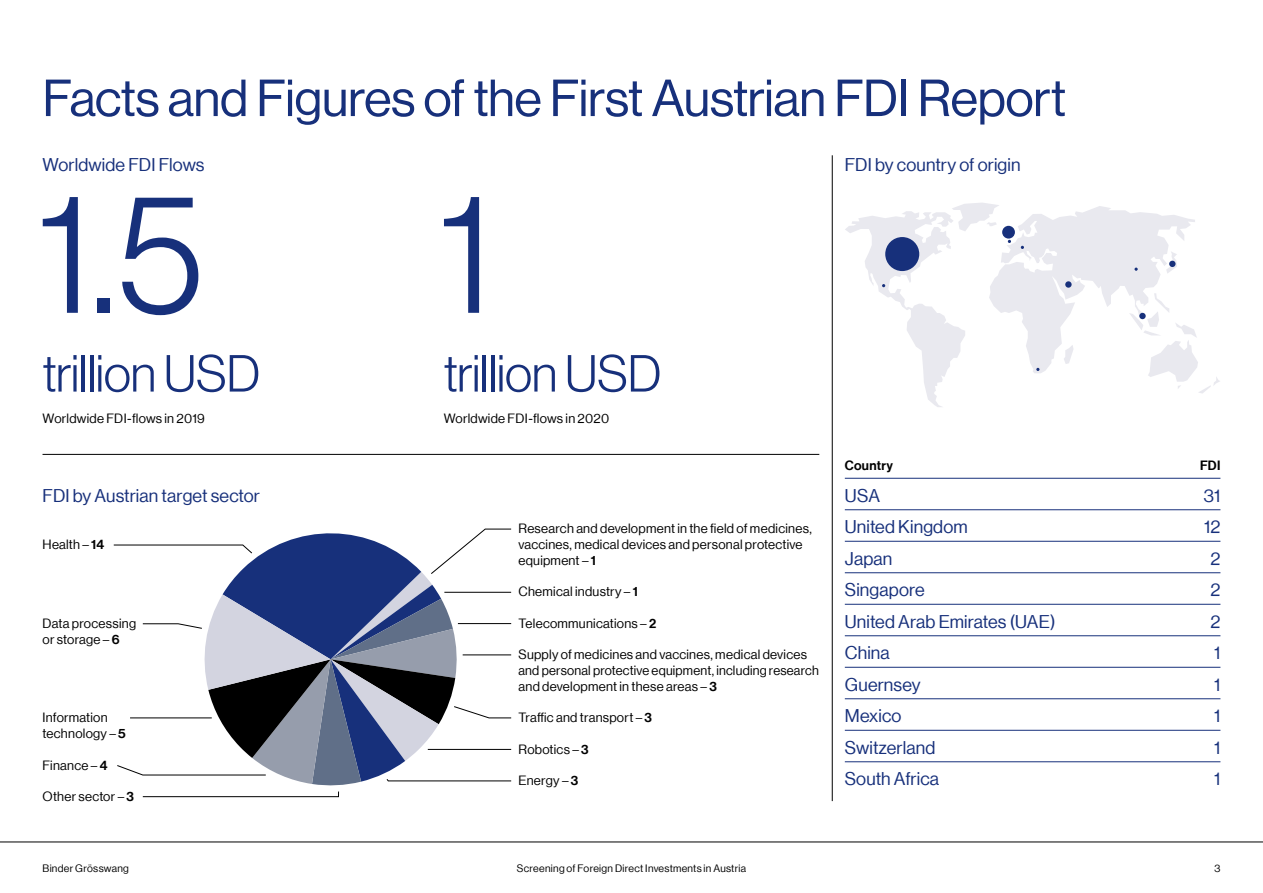
<style>
.page{position:relative;width:1263px;height:893px;background:#fff}
.page>*{position:absolute;margin:0;border:0;box-sizing:border-box;transform-origin:0 0}
.t1{font:168px "N Haas Grotesk DS Pro 45 Lt";color:#17307b}
.t2{font:51px "N Haas Grotesk DS Pro 55 Rg";letter-spacing:-.01em;color:#17307b}
.t3{font:51px "N Haas Grotesk DS Pro 45 Lt";letter-spacing:-.01em;color:#17307b}
.t4{font:18px "N Haas Grotesk DS Pro 55 Rg";letter-spacing:.01em;color:#17307b}
.t5{font:13.2px/15.8px "N Haas Grotesk DS Pro 55 Rg";letter-spacing:.02em;color:#000}
.t6{font:13.2px "N Haas Grotesk DS Pro 65 Md";letter-spacing:.025em;color:#000}
.t7{font:10.5px "N Haas Grotesk DS Pro 55 Rg";letter-spacing:.025em;color:#000}
.s1{font-family:"N Haas Grotesk DS Pro 65 Md"}
</style>
<div class="page">
<hr style="left:0;top:842px;width:1263px;height:1px;background:#000">
<hr style="left:832px;top:155px;width:1px;height:646px;background:#000">
<hr style="left:43px;top:454px;width:776px;height:1px;background:#000">
<hr style="left:845px;top:478px;width:375px;height:1px;background:#17307b">
<hr style="left:845px;top:509px;width:375px;height:1px;background:#17307b">
<hr style="left:845px;top:541px;width:375px;height:1px;background:#17307b">
<hr style="left:845px;top:572px;width:375px;height:1px;background:#17307b">
<hr style="left:845px;top:604px;width:375px;height:1px;background:#17307b">
<hr style="left:845px;top:635px;width:375px;height:1px;background:#17307b">
<hr style="left:845px;top:667px;width:375px;height:1px;background:#17307b">
<hr style="left:845px;top:698px;width:375px;height:1px;background:#17307b">
<hr style="left:845px;top:730px;width:375px;height:1px;background:#17307b">
<hr style="left:845px;top:761px;width:375px;height:1px;background:#17307b">
<svg style="left:845px;top:203px;width:375px;height:204px"></svg>
<svg style="left:113px;top:528px;width:399px;height:269px"></svg>
<h2 class="t2" style="left:43px;top:69px;width:1025px">Facts and Figures of the First Austrian FDI Report</h2>
<h3 class="t4" style="left:43px;top:155px;width:163px">Worldwide FDI Flows</h3>
<h3 class="t4" style="left:845px;top:155px;width:177px">FDI by country of origin</h3>
<h1 class="t1" style="left:37px;top:159px;width:168px">1.5</h1>
<h1 class="t1" style="left:438px;top:159px;width:56px">1</h1>
<h2 class="t3" style="left:43px;top:345px;width:219px">trillion USD</h2>
<h2 class="t3" style="left:444px;top:345px;width:219px">trillion USD</h2>
<p class="t5" style="left:43px;top:411px;width:164px">Worldwide FDI-flows in 2019</p>
<p class="t5" style="left:444px;top:411px;width:167px">Worldwide FDI-flows in 2020</p>
<h3 class="t4" style="left:43px;top:485px;width:219px">FDI by Austrian target sector</h3>
<p class="t5" style="left:43px;top:537px;width:63px">Health – <span class="s1">14</span></p>
<p class="t5" style="left:43px;top:615px;width:95px">Data processing or storage – <span class="s1">6</span></p>
<p class="t5" style="left:43px;top:710px;width:85px">Information technology – <span class="s1">5</span></p>
<p class="t5" style="left:43px;top:757px;width:67px">Finance – <span class="s1">4</span></p>
<p class="t5" style="left:43px;top:789px;width:93px">Other sector – <span class="s1">3</span></p>
<p class="t5" style="left:518px;top:521px;width:295px">Research and development in the field of medicines, vaccines, medical devices and personal protective equipment – <span class="s1">1</span></p>
<p class="t5" style="left:518px;top:584px;width:121px">Chemical industry – <span class="s1">1</span></p>
<p class="t5" style="left:518px;top:615px;width:139px">Telecommunications – <span class="s1">2</span></p>
<p class="t5" style="left:518px;top:647px;width:302px">Supply of medicines and vaccines, medical devices and personal protective equipment, including research and development in these areas – <span class="s1">3</span></p>
<p class="t5" style="left:518px;top:710px;width:135px">Traffic and transport – <span class="s1">3</span></p>
<p class="t5" style="left:518px;top:741px;width:72px">Robotics – <span class="s1">3</span></p>
<p class="t5" style="left:518px;top:773px;width:61px">Energy – <span class="s1">3</span></p>
<p class="t6" style="left:845px;top:458px;width:50px">Country</p>
<p class="t6" style="left:1200px;top:458px;width:22px">FDI</p>
<h3 class="t4" style="left:845px;top:485px;width:37px">USA</h3>
<h3 class="t4" style="left:1204px;top:485px;width:18px">31</h3>
<h3 class="t4" style="left:845px;top:517px;width:124px">United Kingdom</h3>
<h3 class="t4" style="left:1204px;top:517px;width:18px">12</h3>
<h3 class="t4" style="left:845px;top:548px;width:49px">Japan</h3>
<h3 class="t4" style="left:1210px;top:548px;width:12px">2</h3>
<h3 class="t4" style="left:845px;top:580px;width:81px">Singapore</h3>
<h3 class="t4" style="left:1210px;top:580px;width:12px">2</h3>
<h3 class="t4" style="left:845px;top:611px;width:212px">United Arab Emirates (UAE)</h3>
<h3 class="t4" style="left:1210px;top:611px;width:12px">2</h3>
<h3 class="t4" style="left:845px;top:643px;width:46px">China</h3>
<h3 class="t4" style="left:1214px;top:643px;width:8px">1</h3>
<h3 class="t4" style="left:845px;top:674px;width:77px">Guernsey</h3>
<h3 class="t4" style="left:1214px;top:674px;width:8px">1</h3>
<h3 class="t4" style="left:845px;top:706px;width:58px">Mexico</h3>
<h3 class="t4" style="left:1214px;top:706px;width:8px">1</h3>
<h3 class="t4" style="left:845px;top:737px;width:92px">Switzerland</h3>
<h3 class="t4" style="left:1214px;top:737px;width:8px">1</h3>
<h3 class="t4" style="left:845px;top:769px;width:96px">South Africa</h3>
<h3 class="t4" style="left:1214px;top:769px;width:8px">1</h3>
<p class="t7" style="left:43px;top:862px;width:88px">Binder Grösswang</p>
<p class="t7" style="left:517px;top:862px;width:231px">Screening of Foreign Direct Investments in Austria</p>
<p class="t7" style="left:1214px;top:862px;width:7px">3</p>
</div>
